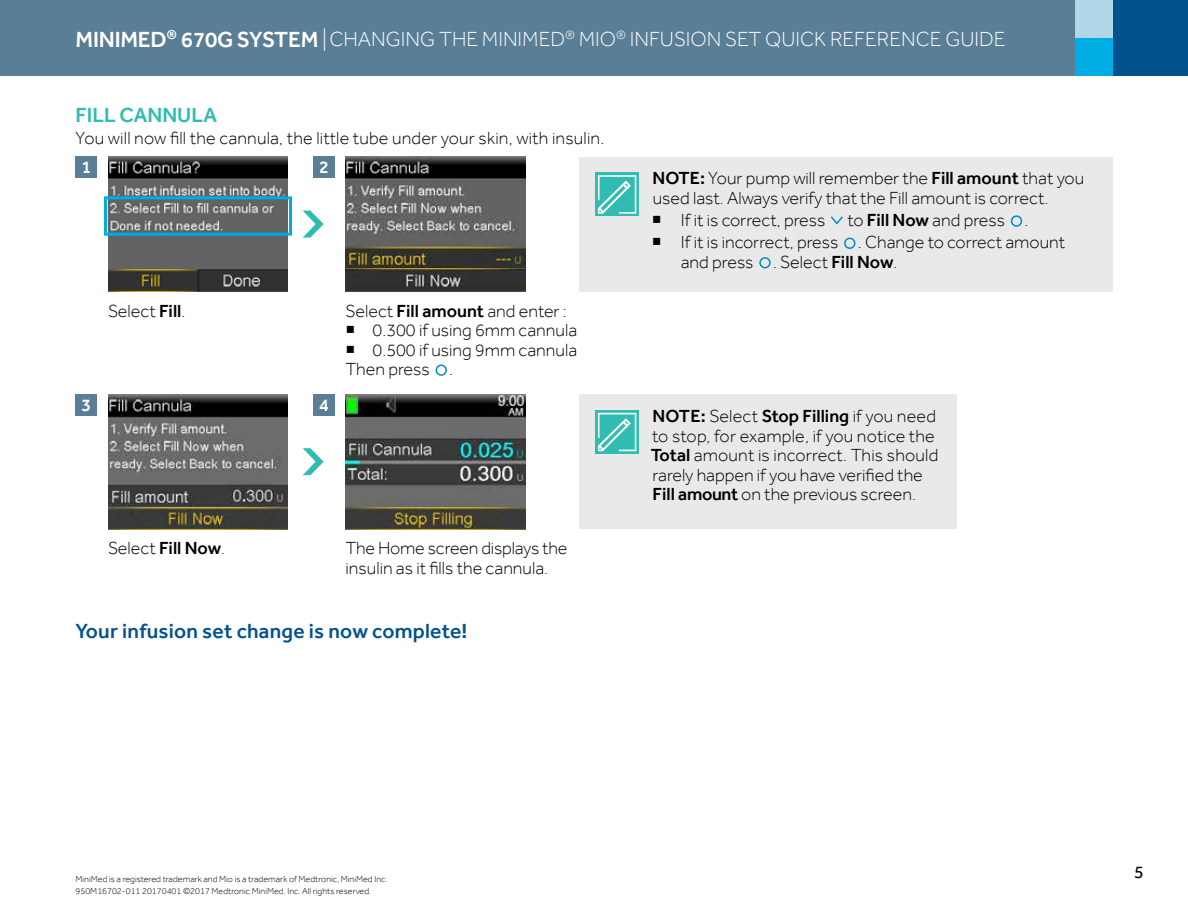
<style>
.page{position:relative;width:1188px;height:918px;background:#fff}
.page>*{position:absolute;margin:0;border:0;box-sizing:border-box;transform-origin:0 0}
.t1{font:300 21px "Effra";color:#fff}
.t2{font:500 21px "Effra";letter-spacing:.01em;color:#02528e}
.t3{font:500 21px "Effra";color:#30bcb0}
.t4{font:300 18px/19.5px "Effra";color:#000}
.t5{font:500 18px "Effra";color:#fff}
.t6{font:18px "Effra";color:#000}
.t7{font:300 9px/12px "Effra";color:#000}
.s1{font-weight:500;font-size:22.5px}
.s2{font-size:22.5px}
.s3{font-weight:500}
</style>
<div class="page">
<div style="left:0;top:0;width:1188px;height:76px;background:#597e95"></div>
<div style="left:1075px;top:0;width:113px;height:76px;background:#02528e"></div>
<div style="left:1075px;top:0;width:37px;height:76px;background:#b1d6e7"></div>
<div style="left:1075px;top:38px;width:37px;height:38px;background:#00ace4"></div>
<div style="left:76px;top:157px;width:21px;height:21px;background:#597e95"></div>
<div style="left:76px;top:394px;width:21px;height:22px;background:#597e95"></div>
<div style="left:313px;top:157px;width:22px;height:21px;background:#597e95"></div>
<div style="left:313px;top:394px;width:22px;height:22px;background:#597e95"></div>
<img style="left:108px;top:157px;width:180px;height:135px">
<img style="left:108px;top:394px;width:180px;height:135px">
<img style="left:346px;top:157px;width:180px;height:135px">
<img style="left:346px;top:394px;width:180px;height:135px">
<div style="left:436px;top:364px;width:11px;height:12px;border:2px solid #008acb;border-radius:50%"></div>
<div style="left:104px;top:196px;width:188px;height:40px;border:3px solid #00ace4"></div>
<div style="left:579px;top:157px;width:533px;height:135px;background:#e9e9ea"></div>
<svg style="left:830px;top:216px;width:13px;height:9px"></svg>
<div style="left:1011px;top:215px;width:11px;height:12px;border:2px solid #008acb;border-radius:50%"></div>
<div style="left:844px;top:238px;width:11px;height:11px;border:2px solid #008acb;border-radius:50%"></div>
<div style="left:759px;top:257px;width:12px;height:11px;border:2px solid #008acb;border-radius:50%"></div>
<div style="left:595px;top:173px;width:44px;height:43px;background:linear-gradient(to bottom,#37beb3,#33bdb1)"></div>
<svg style="left:598px;top:175px;width:38px;height:39px"></svg>
<div style="left:579px;top:394px;width:378px;height:135px;background:#e9e9ea"></div>
<svg style="left:595px;top:410px;width:44px;height:44px"></svg>
<svg style="left:598px;top:413px;width:38px;height:38px"></svg>
<svg style="left:303px;top:211px;width:21px;height:27px"></svg>
<svg style="left:303px;top:448px;width:21px;height:27px"></svg>
<p class="t1" style="left:76px;top:27px;width:931px"><span class="s1">MINIMED</span><sup>®</sup> <span class="s1">670G SYSTEM</span> <span class="s2">|</span> CHANGING THE MINIMED<sup>®</sup> MIO<sup>®</sup> INFUSION SET QUICK REFERENCE GUIDE</p>
<p class="t3" style="left:76px;top:102px;width:143px">FILL CANNULA</p>
<p class="t4" style="left:76px;top:128px;width:530px">You will now fill the cannula, the little tube under your skin, with insulin.</p>
<p class="t5" style="left:81px;top:156px;width:11px">1</p>
<p class="t4" style="left:108px;top:301px;width:79px">Select <span class="s3">Fill</span>.</p>
<p class="t5" style="left:81px;top:394px;width:11px">3</p>
<p class="t4" style="left:108px;top:539px;width:119px">Select <span class="s3">Fill Now</span>.</p>
<p class="t5" style="left:319px;top:156px;width:11px">2</p>
<p class="t5" style="left:319px;top:394px;width:11px">4</p>
<p class="t4" style="left:346px;top:301px;width:223px">Select <span class="s3">Fill amount</span> and enter :</p>
<p class="t4" style="left:373px;top:320px;width:206px">0.300 if using 6mm cannula</p>
<p class="t4" style="left:373px;top:340px;width:206px">0.500 if using 9mm cannula</p>
<p class="t4" style="left:346px;top:359px;width:109px">Then press .</p>
<p class="t4" style="left:346px;top:539px;width:223px">The Home screen displays the insulin as it fills the cannula.</p>
<p class="t2" style="left:76px;top:618px;width:393px">Your infusion set change is now complete!</p>
<p class="t4" style="left:653px;top:169px;width:433px"><span class="s3">NOTE:</span> Your pump will remember the <span class="s3">Fill amount</span> that you used last. Always verify that the Fill amount is correct.</p>
<p class="t4" style="left:681px;top:209px;width:386px;line-height:22.2px">If it is correct, press to <span class="s3">Fill Now</span> and press .<br>If it is incorrect, press . Change to correct amount</p>
<p class="t4" style="left:681px;top:252px;width:218px">and press . Select <span class="s3">Fill Now</span>.</p>
<p class="t4" style="left:651px;top:406px;width:289px"><span class="s3">NOTE:</span> Select <span class="s3">Stop Filling</span> if you need to stop, for example, if you notice the <span class="s3">Total</span> amount is incorrect. This should rarely happen if you have verified the <span class="s3">Fill amount</span> on the previous screen.</p>
<p class="t7" style="left:76px;top:873px;width:314px">MiniMed is a registered trademark and Mio is a trademark of Medtronic, MiniMed Inc.<br>950M16702-011 20170401 ©2017 Medtronic MiniMed, Inc. All rights reserved.</p>
<p class="t6" style="left:1134px;top:862px;width:11px">5</p>
</div>
